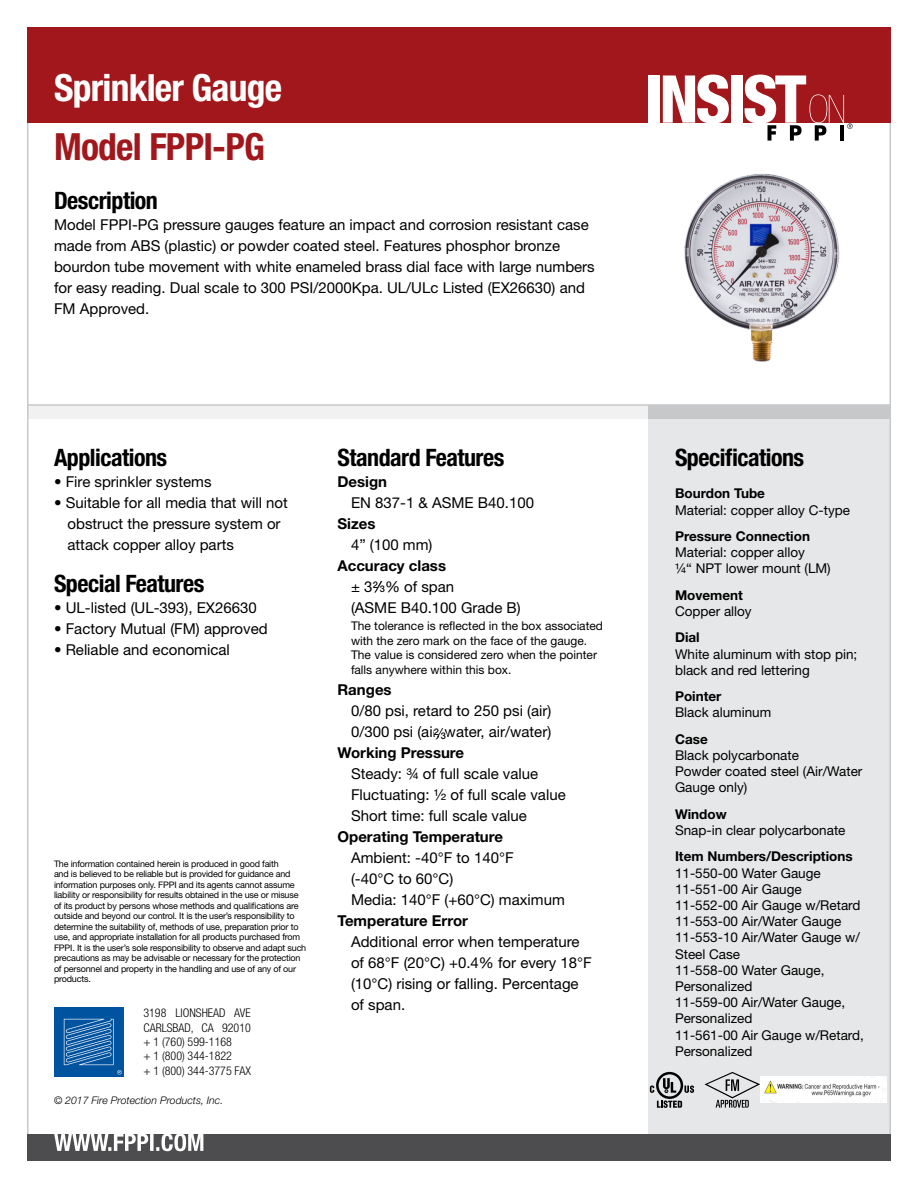
<style>
.page{position:relative;width:918px;height:1188px;background:#fff}
.page>*{position:absolute;margin:0;border:0;box-sizing:border-box;transform-origin:0 0}
.t1{font:700 condensed 37.5px "Helvetica Neue LT Std";letter-spacing:-.02em;color:#fff}
.t2{font:700 condensed 37.5px "Helvetica Neue LT Std";letter-spacing:-.02em;color:#a1171b}
.t3{font:700 condensed 24px "Helvetica Neue LT Std";letter-spacing:-.02em;color:#000}
.t4{font:15px/21px "Helvetica Neue LT Std";color:#000}
.t5{font:700 15px "Helvetica Neue LT Std";color:#000}
.t6{font:13.5px/16.2px "Helvetica Neue LT Std";color:#000}
.t7{font:700 13.5px "Helvetica Neue LT Std";color:#000}
.t8{font:12px/14.4px "Helvetica Neue LT Std";color:#000}
.t9{font:300 condensed 12px/14.4px "Helvetica Neue LT Std";color:#000}
.t10{font:italic 300 10.5px "Helvetica Neue LT Std";color:#000}
.t11{font:500 9.15px "Helvetica Neue LT Std";color:#000}
.t12{font:9px/10.5px "Helvetica Neue LT Std";letter-spacing:-.02em;color:#000}
</style>
<div class="page">
<img style="left:684px;top:173px;width:156px;height:189px">
<div style="left:27px;top:405px;width:864px;height:13px;background:#f1f1f2"></div>
<hr style="left:27px;top:27px;width:1px;height:1134px;background:#c7c8ca">
<div style="left:648px;top:405px;width:243px;height:756px;background:#e6e7e8"></div>
<div style="left:648px;top:405px;width:243px;height:13px;background:#c7c8ca"></div>
<hr style="left:27px;top:404px;width:864px;height:2px;background:#c7c8ca">
<hr style="left:890px;top:27px;width:1px;height:1134px;background:#c7c8ca">
<div style="left:27px;top:1134px;width:864px;height:27px;background:#4d4d4f"></div>
<svg style="left:54px;top:1134px;width:149px;height:17px"></svg>
<div style="left:27px;top:27px;width:864px;height:96px;background:#a1171b"></div>
<div style="left:648px;top:76px;width:11px;height:47px;background:#fff"></div>
<svg style="left:663px;top:75px;width:66px;height:48px"></svg>
<div style="left:731px;top:76px;width:11px;height:47px;background:#fff"></div>
<svg style="left:745px;top:75px;width:108px;height:66px"></svg>
<div style="left:54px;top:1007px;width:69px;height:69px;background:#00539f"></div>
<svg style="left:64px;top:1019px;width:58px;height:56px"></svg>
<svg style="left:650px;top:1072px;width:44px;height:36px"></svg>
<svg style="left:704px;top:1072px;width:56px;height:36px"></svg>
<img style="left:761px;top:1077px;width:126px;height:26px">
<h1 class="t1" style="left:54px;top:65px;width:230px">Sprinkler Gauge</h1>
<h1 class="t2" style="left:54px;top:124px;width:213px">Model FPPI-PG</h1>
<h2 class="t3" style="left:54px;top:186px;width:105px">Description</h2>
<p class="t4" style="left:54px;top:214px;width:542px">Model FPPI-PG pressure gauges feature an impact and corrosion resistant case made from ABS (plastic) or powder coated steel. Features phosphor bronze bourdon tube movement with white enameled brass dial face with large numbers for easy reading. Dual scale to 300 PSI/2000Kpa. UL/ULc Listed (EX26630) and FM Approved.</p>
<h2 class="t3" style="left:54px;top:443px;width:115px">Applications</h2>
<p class="t4" style="left:54px;top:471px;width:159px">• Fire sprinkler systems</p>
<p class="t4" style="left:68px;top:492px;width:222px;text-indent:-14px">• Suitable for all media that will not obstruct the pressure system or attack copper alloy parts</p>
<h2 class="t3" style="left:54px;top:569px;width:152px">Special Features</h2>
<p class="t4" style="left:54px;top:597px;width:204px">• UL-listed (UL-393), EX26630</p>
<p class="t4" style="left:54px;top:618px;width:215px">• Factory Mutual (FM) approved</p>
<p class="t4" style="left:54px;top:639px;width:177px">• Reliable and economical</p>
<p class="t12" style="left:54px;top:858px;width:254px">The information contained herein is produced in good faith<br>and is believed to be reliable but is provided for guidance and information purposes only. FPPI and its agents cannot assume liability or responsibility for results obtained in the use or misuse of its product by persons whose methods and qualifications are outside and beyond our control. It is the user’s responsibility to determine the suitability of, methods of use, preparation prior to use, and appropriate installation for all products purchased from FPPI. It is the user’s sole responsibility to observe and adapt such precautions as may be advisable or necessary for the protection of personnel and property in the handling and use of any of our products.</p>
<p class="t9" style="left:143px;top:1006px;width:109px">3198 LIONSHEAD AVE<br>CARLSBAD, CA 92010 + 1 (760) 599-1168<br>+ 1 (800) 344-1822<br>+ 1 (800) 344-3775 FAX</p>
<p class="t10" style="left:54px;top:1094px;width:171px">© 2017 Fire Protection Products, Inc.</p>
<h2 class="t3" style="left:338px;top:443px;width:168px">Standard Features</h2>
<p class="t5" style="left:338px;top:472px;width:51px">Design</p>
<p class="t4" style="left:351px;top:492px;width:185px">EN 837-1 &amp; ASME B40.100</p>
<p class="t5" style="left:338px;top:514px;width:40px">Sizes</p>
<p class="t4" style="left:351px;top:534px;width:83px">4” (100 mm)</p>
<p class="t5" style="left:338px;top:556px;width:110px">Accuracy class</p>
<p class="t4" style="left:351px;top:576px;width:171px">± 3 % of span<br>(ASME B40.100 Grade B)</p>
<p class="t8" style="left:351px;top:619px;width:254px">The tolerance is reflected in the box associated with the zero mark on the face of the gauge.<br>The value is considered zero when the pointer falls anywhere within this box.</p>
<p class="t5" style="left:338px;top:680px;width:56px">Ranges</p>
<p class="t4" style="left:351px;top:700px;width:202px">0/80 psi, retard to 250 psi (air)<br>0/300 psi (air, water, air/water)</p>
<p class="t5" style="left:338px;top:743px;width:128px">Working Pressure</p>
<p class="t4" style="left:351px;top:763px;width:216px">Steady: 3/4 of full scale value<br>Fluctuating: 1/2 of full scale value<br>Short time: full scale value</p>
<p class="t5" style="left:338px;top:827px;width:167px">Operating Temperature</p>
<p class="t4" style="left:351px;top:847px;width:215px">Ambient: -40°F to 140°F<br>(-40°C to 60°C)<br>Media: 140°F (+60°C) maximum</p>
<p class="t5" style="left:338px;top:911px;width:132px">Temperature Error</p>
<p class="t4" style="left:351px;top:931px;width:242px">Additional error when temperature of 68°F (20°C) +0.4% for every 18°F (10°C) rising or falling. Percentage of span.</p>
<p class="t4" style="left:373px;top:576px;width:14px">1 / 2<sup>2</sup></p>
<p class="t11" style="left:380px;top:583px;width:7px">3</p>
<p class="t4" style="left:434px;top:723px;width:14px">1 / 2<sup>2</sup></p>
<p class="t11" style="left:441px;top:731px;width:7px">3</p>
<h2 class="t3" style="left:675px;top:443px;width:131px">Specifications</h2>
<p class="t7" style="left:675px;top:485px;width:92px">Bourdon Tube</p>
<p class="t6" style="left:675px;top:502px;width:177px">Material: copper alloy C-type</p>
<p class="t7" style="left:675px;top:528px;width:137px">Pressure Connection</p>
<p class="t6" style="left:675px;top:544px;width:157px">Material: copper alloy<br>1/4“ NPT lower mount (LM)</p>
<p class="t7" style="left:675px;top:587px;width:69px">Movement</p>
<p class="t6" style="left:675px;top:603px;width:78px">Copper alloy</p>
<p class="t7" style="left:675px;top:629px;width:26px">Dial</p>
<p class="t6" style="left:675px;top:646px;width:184px">White aluminum with stop pin; black and red lettering</p>
<p class="t7" style="left:675px;top:688px;width:48px">Pointer</p>
<p class="t6" style="left:675px;top:704px;width:98px">Black aluminum</p>
<p class="t7" style="left:675px;top:731px;width:34px">Case</p>
<p class="t6" style="left:675px;top:747px;width:189px">Black polycarbonate<br>Powder coated steel (Air/Water<br>Gauge only)</p>
<p class="t7" style="left:675px;top:806px;width:53px">Window</p>
<p class="t6" style="left:675px;top:822px;width:172px">Snap-in clear polycarbonate</p>
<p class="t7" style="left:675px;top:848px;width:179px">Item Numbers/Descriptions</p>
<p class="t6" style="left:675px;top:865px;width:190px">11-550-00 Water Gauge<br>11-551-00 Air Gauge<br>11-552-00 Air Gauge w/Retard<br>11-553-00 Air/Water Gauge<br>11-553-10 Air/Water Gauge w/<br>Steel Case<br>11-558-00 Water Gauge,<br>Personalized<br>11-559-00 Air/Water Gauge,<br>Personalized<br>11-561-00 Air Gauge w/Retard,<br>Personalized</p>
</div>
